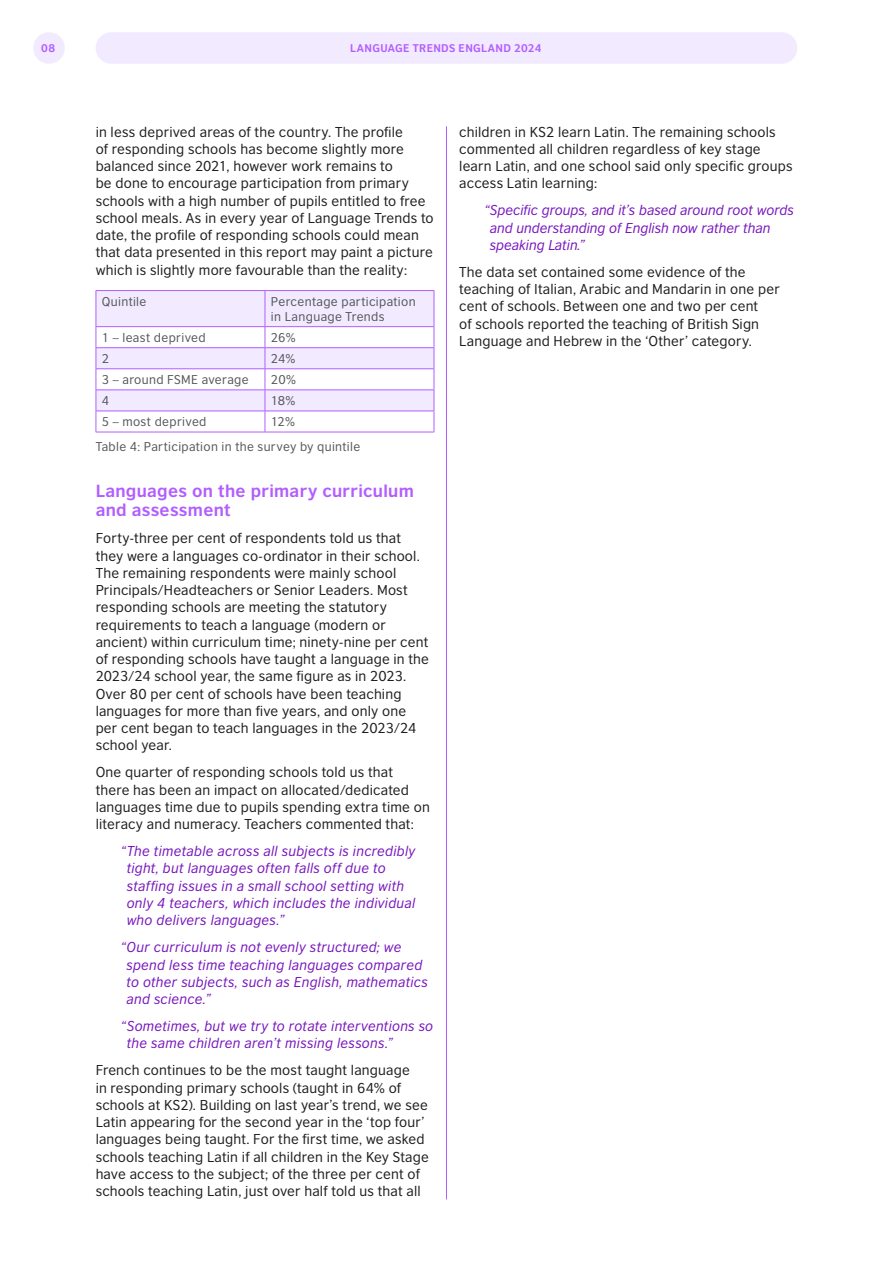
<style>
.page{position:relative;width:893px;height:1263px;background:#fff}
.page>*{position:absolute;margin:0;border:0;box-sizing:border-box;transform-origin:0 0}
.BODY_COPY{font:700 16.5px/19.2px "British Council Sans";letter-spacing:.02em;color:#b25eff}
.BODY_COPY-2{font:13.5px/17.2px "British Council Sans";letter-spacing:.015em;color:#1e1e1e}
.BODY_QUOTE{font:italic 13.5px/17.2px "British Council Sans";letter-spacing:.02em;color:#7716bd}
.BODY_QUOTE-2{font:italic 13.5px/17.2px "British Council Sans";color:#7716bd}
.BODY_COPY-3{font:12px/15px "British Council Sans";letter-spacing:.03em;color:#54565a}
.t1{font:700 10.5px "British Council Sans";letter-spacing:.03em;color:#b25eff}
</style>
<div class="page">
<div style="left:96px;top:32px;width:701px;height:32px;background:#f2eaff;border-radius:16px"></div>
<div style="left:33px;top:32px;width:32px;height:32px;background:#f2eaff;border-radius:50%"></div>
<hr style="left:446px;top:127px;width:1px;height:1072px;background:#b25eff">
<hr style="left:96px;top:290px;width:169px;height:1px;background:#b25eff">
<hr style="left:265px;top:290px;width:169px;height:1px;background:#b25eff">
<svg style="left:96px;top:291px;width:339px;height:141px"></svg>
<hr style="left:96px;top:432px;width:169px;height:1px;background:#b25eff">
<hr style="left:265px;top:432px;width:169px;height:1px;background:#b25eff">
<p class="t1" style="left:41px;top:39px;width:15px">08</p>
<p class="t1" style="left:350px;top:39px;width:193px">LANGUAGE TRENDS ENGLAND 2024</p>
<p class="BODY_COPY-2" style="left:96px;top:122px;width:340px">in less deprived areas of the country. The profile<br>of responding schools has become slightly more balanced since 2021, however work remains to<br>be done to encourage participation from primary schools with a high number of pupils entitled to free school meals. As in every year of Language Trends to date, the profile of responding schools could mean that data presented in this report may paint a picture which is slightly more favourable than the reality:</p>
<p class="BODY_COPY-3" style="left:102px;top:293px;width:46px">Quintile</p>
<p class="BODY_COPY-3" style="left:271px;top:293px;width:146px">Percentage participation in Language Trends</p>
<p class="BODY_COPY-3" style="left:102px;top:329px;width:105px">1 – least deprived</p>
<p class="BODY_COPY-3" style="left:271px;top:329px;width:26px">26%</p>
<p class="BODY_COPY-3" style="left:102px;top:350px;width:9px">2</p>
<p class="BODY_COPY-3" style="left:271px;top:350px;width:26px">24%</p>
<p class="BODY_COPY-3" style="left:102px;top:371px;width:148px">3 – around FSME average</p>
<p class="BODY_COPY-3" style="left:271px;top:371px;width:27px">20%</p>
<p class="BODY_COPY-3" style="left:102px;top:392px;width:9px">4</p>
<p class="BODY_COPY-3" style="left:271px;top:392px;width:26px">18%</p>
<p class="BODY_COPY-3" style="left:102px;top:413px;width:106px">5 – most deprived</p>
<p class="BODY_COPY-3" style="left:271px;top:413px;width:26px">12%</p>
<p class="BODY_COPY-3" style="left:96px;top:438px;width:266px">Table 4: Participation in the survey by quintile</p>
<p class="BODY_COPY" style="left:96px;top:480px;width:320px">Languages on the primary curriculum and assessment</p>
<p class="BODY_COPY-2" style="left:96px;top:529px;width:335px">Forty-three per cent of respondents told us that they were a languages co-ordinator in their school.<br>The remaining respondents were mainly school Principals/Headteachers or Senior Leaders. Most responding schools are meeting the statutory requirements to teach a language (modern or ancient) within curriculum time; ninety-nine per cent of responding schools have taught a language in the 2023/24 school year, the same figure as in 2023.<br>Over 80 per cent of schools have been teaching languages for more than five years, and only one per cent began to teach languages in the 2023/24 school year.</p>
<p class="BODY_COPY-2" style="left:96px;top:763px;width:336px">One quarter of responding schools told us that there has been an impact on allocated/dedicated languages time due to pupils spending extra time on literacy and numeracy. Teachers commented that:</p>
<p class="BODY_QUOTE" style="left:127px;top:841px;width:290px;text-indent:-5px">“The timetable across all subjects is incredibly tight, but languages often falls off due to staffing issues in a small school setting with only 4 teachers, which includes the individual who delivers languages.”</p>
<p class="BODY_QUOTE" style="left:126px;top:937px;width:303px;text-indent:-5px">“Our curriculum is not evenly structured; we spend less time teaching languages compared to other subjects, such as English, mathematics and science.”</p>
<p class="BODY_QUOTE" style="left:127px;top:1016px;width:308px;text-indent:-6px">“Sometimes, but we try to rotate interventions so the same children aren’t missing lessons.”</p>
<p class="BODY_COPY-2" style="left:96px;top:1060px;width:335px">French continues to be the most taught language<br>in responding primary schools (taught in 64% of schools at KS2). Building on last year’s trend, we see Latin appearing for the second year in the ‘top four’ languages being taught. For the first time, we asked schools teaching Latin if all children in the Key Stage have access to the subject; of the three per cent of schools teaching Latin, just over half told us that all</p>
<p class="BODY_COPY-2" style="left:459px;top:122px;width:335px">children in KS2 learn Latin. The remaining schools commented all children regardless of key stage learn Latin, and one school said only specific groups access Latin learning:</p>
<p class="BODY_QUOTE-2" style="left:490px;top:200px;width:305px;text-indent:-5px">“Specific groups, and it’s based around root words and understanding of English now rather than speaking Latin.”</p>
<p class="BODY_COPY-2" style="left:459px;top:262px;width:322px">The data set contained some evidence of the teaching of Italian, Arabic and Mandarin in one per cent of schools. Between one and two per cent<br>of schools reported the teaching of British Sign Language and Hebrew in the ‘Other’ category.</p>
</div>
